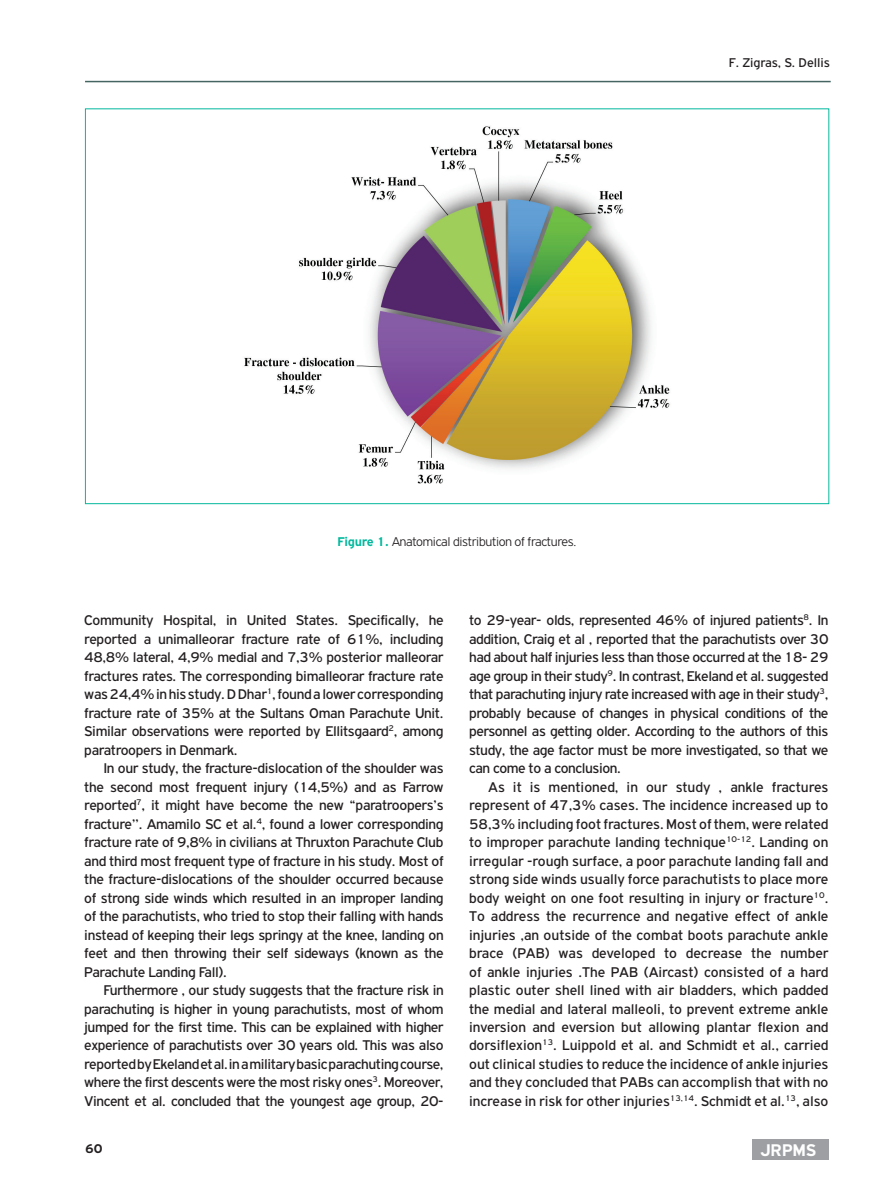
<style>
.page{position:relative;width:893px;height:1191px;background:#fff}
.page>*{position:absolute;margin:0;border:0;box-sizing:border-box;transform-origin:0 0}
.t1{font:700 18px "PF Highway Gothic";color:#fff}
.t2{font:15px/18.5px "PF Highway Gothic";letter-spacing:-.02em;color:#231f20;text-align:justify}
.t3{font:300 13.5px "PF Highway Gothic";letter-spacing:-.02em;color:#231f20}
.t4{font:13.5px "PF Highway Gothic";color:#231f20}
.t5{font:700 13.5px "PF Highway Gothic";color:#231f20}
.s1{font-weight:700;color:#03b89d}
</style>
<div class="page">
<div style="left:753px;top:1139px;width:76px;height:20px;background:#9d9fa2"></div>
<hr style="left:85px;top:81px;width:746px;height:1px;background:#446562">
<img style="left:244px;top:126px;width:426px;height:358px">
<p class="t4" style="left:729px;top:56px;width:103px">F. Zigras, S. Dellis</p>
<p class="t3" style="left:338px;top:535px;width:241px"><span class="s1">Figure 1.</span> Anatomical distribution of fractures.</p>
<p class="t2" style="left:84px;top:611px;width:361px">Community Hospital, in United States. Specifically, he reported a unimalleorar fracture rate of 61%, including 48,8% lateral, 4,9% medial and 7,3% posterior malleorar fractures rates. The corresponding bimalleorar fracture rate was 24,4% in his study. D Dhar<sup>1</sup>, found a lower corresponding fracture rate of 35% at the Sultans Oman Parachute Unit.<br>Similar observations were reported by Ellitsgaard<sup>2</sup>, among paratroopers in Denmark.</p>
<p class="t2" style="left:84px;top:759px;width:361px;text-indent:19px">In our study, the fracture-dislocation of the shoulder was the second most frequent injury (14,5%) and as Farrow reported<sup>7</sup>, it might have become the new “paratroopers’s fracture’’. Amamilo SC et al.<sup>4</sup>, found a lower corresponding fracture rate of 9,8% in civilians at Thruxton Parachute Club and third most frequent type of fracture in his study. Most of the fracture-dislocations of the shoulder occurred because of strong side winds which resulted in an improper landing of the parachutists, who tried to stop their falling with hands instead of keeping their legs springy at the knee, landing on feet and then throwing their self sideways (known as the Parachute Landing Fall).</p>
<p class="t2" style="left:84px;top:980px;width:361px;text-indent:19px">Furthermore , our study suggests that the fracture risk in parachuting is higher in young parachutists, most of whom jumped for the first time. This can be explained with higher experience of parachutists over 30 years old. This was also reported by Ekeland et al. in a military basic parachuting course, where the first descents were the most risky ones<sup>3</sup>. Moreover, Vincent et al. concluded that the youngest age group, 20-</p>
<p class="t2" style="left:469px;top:611px;width:361px">to 29-year- olds, represented 46% of injured patients<sup>8</sup>. In addition, Craig et al , reported that the parachutists over 30 had about half injuries less than those occurred at the 18- 29 age group in their study<sup>9</sup>. In contrast, Ekeland et al. suggested that parachuting injury rate increased with age in their study<sup>3</sup>, probably because of changes in physical conditions of the personnel as getting older. According to the authors of this study, the age factor must be more investigated, so that we can come to a conclusion.</p>
<p class="t2" style="left:469px;top:777px;width:361px;text-indent:19px">As it is mentioned, in our study , ankle fractures represent of 47,3% cases. The incidence increased up to 58,3% including foot fractures. Most of them, were related to improper parachute landing technique<sup>10-12</sup>. Landing on irregular -rough surface, a poor parachute landing fall and strong side winds usually force parachutists to place more body weight on one foot resulting in injury or fracture<sup>10</sup>.<br>To address the recurrence and negative effect of ankle injuries ,an outside of the combat boots parachute ankle brace (PAB) was developed to decrease the number of ankle injuries .The PAB (Aircast) consisted of a hard plastic outer shell lined with air bladders, which padded the medial and lateral malleoli, to prevent extreme ankle inversion and eversion but allowing plantar flexion and dorsiflexion<sup>13</sup>. Luippold et al. and Schmidt et al., carried out clinical studies to reduce the incidence of ankle injuries and they concluded that PABs can accomplish that with no increase in risk for other injuries<sup>13,14</sup>. Schmidt et al.<sup>13</sup>, also</p>
<p class="t5" style="left:85px;top:1140px;width:19px">60</p>
<p class="t1" style="left:760px;top:1140px;width:58px">JRPMS</p>
</div>
